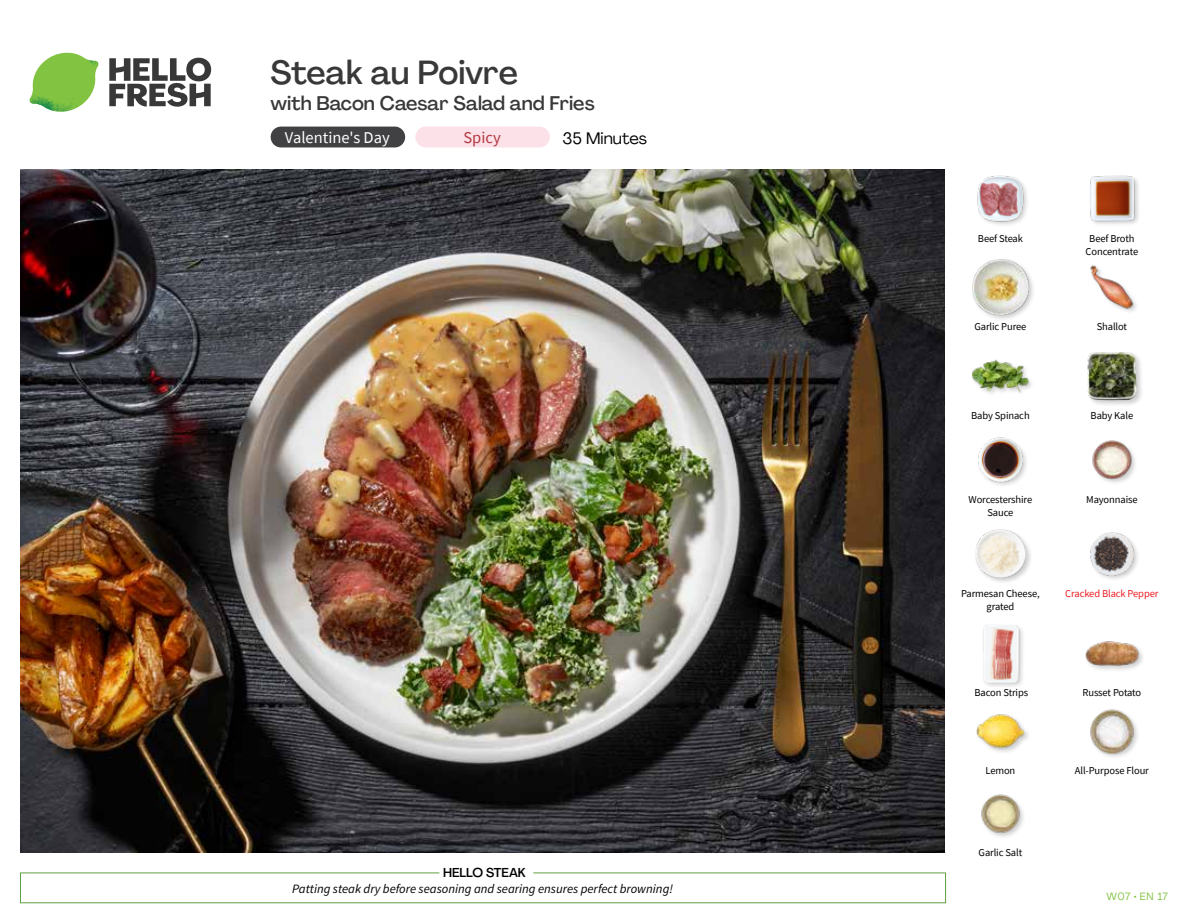
<style>
.page{position:relative;width:1188px;height:918px;background:#fff}
.page>*{position:absolute;margin:0;border:0;box-sizing:border-box;transform-origin:0 0}
.t1{font:500 33px "Agrandir";letter-spacing:-.005em;color:#383839}
.t2{font:500 19.5px "Agrandir";color:#383839}
.t3{font:16.5px "Source Sans Pro";color:#fff}
.t4{font:16.5px "Agrandir";color:#000}
.t5{font:16.5px "Source Sans Pro";color:#b33841}
.t6{font:italic 12.75px "Source Sans Pro";color:#000}
.t7{font:500 12.75px "Agrandir";color:#000}
.t8{font:10.5px/13.5px "Source Sans Pro";letter-spacing:-.01em;color:#000;text-align:center}
.t9{font:10.5px "Source Sans Pro";letter-spacing:-.01em;color:#ed1d24}
.t10{font:10.5px "Agrandir";letter-spacing:.035em;color:#82c341}
</style>
<div class="page">
<div style="left:415px;top:127px;width:135px;height:20px;background:#fce1e9;border-radius:10px"></div>
<div style="left:271px;top:127px;width:134px;height:20px;background:#414042;border-radius:10px"></div>
<svg style="left:109px;top:57px;width:102px;height:50px"></svg>
<svg style="left:34px;top:53px;width:62px;height:40px"></svg>
<img style="left:67px;top:53px;width:32px;height:26px">
<img style="left:33px;top:75px;width:59px;height:11px">
<img style="left:29px;top:79px;width:61px;height:33px">
<img style="left:65px;top:86px;width:27px;height:25px">
<div style="left:20px;top:873px;width:926px;height:30px;border:1px solid #609f43"></div>
<div style="left:439px;top:865px;width:94px;height:15px;background:#fff"></div>
<img style="left:21px;top:170px;width:924px;height:682px">
<img style="left:1090px;top:709px;width:48px;height:48px">
<div style="left:975px;top:714px;width:56px;height:41px;background:#000;opacity:.2"></div>
<img style="left:975px;top:714px;width:51px;height:41px">
<img style="left:981px;top:794px;width:43px;height:43px">
<div style="left:1084px;top:640px;width:61px;height:33px;background:#000;opacity:.2"></div>
<img style="left:1084px;top:640px;width:57px;height:28px">
<div style="left:981px;top:623px;width:44px;height:66px;background:#000;opacity:.2"></div>
<img style="left:981px;top:625px;width:44px;height:57px">
<img style="left:1090px;top:532px;width:48px;height:47px">
<div style="left:974px;top:528px;width:59px;height:57px;background:#000;opacity:.2"></div>
<img style="left:975px;top:529px;width:51px;height:50px">
<img style="left:1092px;top:440px;width:43px;height:43px">
<img style="left:978px;top:437px;width:49px;height:49px">
<div style="left:1086px;top:351px;width:58px;height:56px;background:#000;opacity:.2"></div>
<img style="left:1087px;top:351px;width:50px;height:50px">
<div style="left:971px;top:359px;width:64px;height:40px;background:#000;opacity:.2"></div>
<img style="left:972px;top:359px;width:57px;height:40px">
<img style="left:1090px;top:265px;width:46px;height:47px">
<div style="left:971px;top:258px;width:64px;height:64px;background:#000;opacity:.2"></div>
<img style="left:972px;top:259px;width:57px;height:57px">
<img style="left:1090px;top:175px;width:49px;height:49px">
<img style="left:977px;top:175px;width:50px;height:50px">
<h1 class="t1" style="left:271px;top:52px;width:249px">Steak au Poivre</h1>
<h2 class="t2" style="left:271px;top:91px;width:326px">with Bacon Caesar Salad and Fries</h2>
<h3 class="t3" style="left:285px;top:127px;width:106px">Valentine's Day</h3>
<h3 class="t5" style="left:463px;top:127px;width:39px">Spicy</h3>
<h3 class="t4" style="left:563px;top:128px;width:86px">35 Minutes</h3>
<p class="t7" style="left:443px;top:864px;width:84px">HELLO STEAK</p>
<p class="t6" style="left:292px;top:881px;width:382px">Patting steak dry before seasoning and searing ensures perfect browning!</p>
<p class="t8" style="left:978px;top:231px;width:47px">Beef Steak</p>
<p class="t8" style="left:1086px;top:231px;width:54px">Beef Broth<br>Concentrate</p>
<p class="t8" style="left:974px;top:320px;width:53px">Garlic Puree</p>
<p class="t8" style="left:1097px;top:320px;width:32px">Shallot</p>
<p class="t8" style="left:971px;top:409px;width:60px">Baby Spinach</p>
<p class="t8" style="left:1091px;top:409px;width:44px">Baby Kale</p>
<p class="t8" style="left:969px;top:492px;width:65px">Worcestershire</p>
<p class="t8" style="left:1086px;top:492px;width:53px">Mayonnaise</p>
<p class="t8" style="left:987px;top:506px;width:27px">Sauce</p>
<p class="t8" style="left:961px;top:586px;width:80px">Parmesan Cheese,</p>
<p class="t9" style="left:1065px;top:587px;width:95px">Cracked Black Pepper</p>
<p class="t8" style="left:987px;top:600px;width:29px">grated</p>
<p class="t8" style="left:975px;top:686px;width:55px">Bacon Strips</p>
<p class="t8" style="left:1083px;top:686px;width:60px">Russet Potato</p>
<p class="t8" style="left:985px;top:764px;width:31px">Lemon</p>
<p class="t8" style="left:1075px;top:764px;width:76px">All-Purpose Flour</p>
<p class="t8" style="left:979px;top:846px;width:45px">Garlic Salt</p>
<p class="t10" style="left:1106px;top:890px;width:63px">W07 • EN 17</p>
</div>
